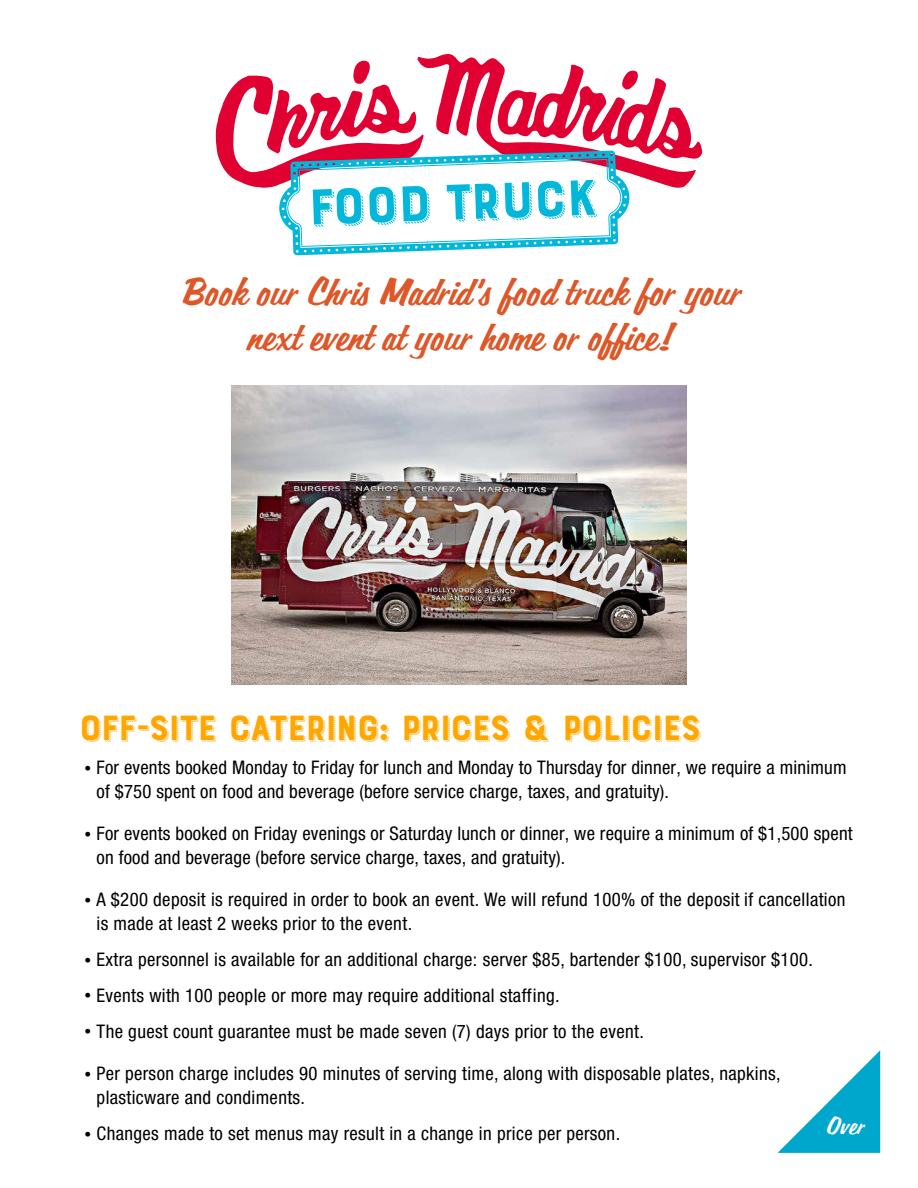
<style>
.page{position:relative;width:918px;height:1188px;background:#fff}
.page>*{position:absolute;margin:0;border:0;box-sizing:border-box;transform-origin:0 0}
.t1{font:52.8px "Bourton Drop Stripes A";color:#03b7da}
.t2{font:39px/45px "Filmotype Lakeside";color:#dd5728;text-align:center}
.t3{font:36.9px "Bourton Drop Stripes A";letter-spacing:-.03em;color:#ffa700}
.t4{font:24.45px "Filmotype Lakeside";color:#fff}
.t5{font:18.75px/24px "Helvetica Neue LT 57 Cn";letter-spacing:.02em;color:#000}
.t6{font:13.5px "Helvetica Neue LT 57 Cn";color:#000}
</style>
<div class="page">
<svg style="left:216px;top:54px;width:486px;height:134px"></svg>
<svg style="left:279px;top:151px;width:351px;height:104px"></svg>
<svg style="left:778px;top:1050px;width:102px;height:103px"></svg>
<img style="left:232px;top:386px;width:454px;height:298px">
<h1 class="t1" style="left:307px;top:175px;width:290px;rotate:-2deg">Food Truck</h1>
<h2 class="t2" style="left:179px;top:270px;width:562px">Book our Chris Madrid’s food truck for your next event at your home or office!</h2>
<h3 class="t3" style="left:79px;top:705px;width:624px">OFF-SITE CATERING: PRICES &amp; POLICIES</h3>
<p class="t5" style="left:97px;top:756px;width:752px">For events booked Monday to Friday for lunch and Monday to Thursday for dinner, we require a minimum of $750 spent on food and beverage (before service charge, taxes, and gratuity).</p>
<p class="t5" style="left:97px;top:822px;width:758px">For events booked on Friday evenings or Saturday lunch or dinner, we require a minimum of $1,500 spent on food and beverage (before service charge, taxes, and gratuity).</p>
<p class="t5" style="left:97px;top:888px;width:750px">A $200 deposit is required in order to book an event. We will refund 100% of the deposit if cancellation is made at least 2 weeks prior to the event.</p>
<p class="t5" style="left:97px;top:942px;width:718px;line-height:36px">Extra personnel is available for an additional charge: server $85, bartender $100, supervisor $100.<br>Events with 100 people or more may require additional staffing.<br>The guest count guarantee must be made seven (7) days prior to the event.</p>
<p class="t5" style="left:97px;top:1062px;width:685px">Per person charge includes 90 minutes of serving time, along with disposable plates, napkins, plasticware and condiments.</p>
<p class="t5" style="left:97px;top:1122px;width:525px">Changes made to set menus may result in a change in price per person.</p>
<p class="t6" style="left:84px;top:761px;width:8px">•</p>
<p class="t6" style="left:84px;top:826px;width:8px">•</p>
<p class="t6" style="left:84px;top:892px;width:8px">•</p>
<p class="t6" style="left:84px;top:952px;width:8px">•</p>
<p class="t6" style="left:84px;top:987px;width:8px">•</p>
<p class="t6" style="left:84px;top:1023px;width:8px">•</p>
<p class="t6" style="left:84px;top:1066px;width:8px">•</p>
<h3 class="t4" style="left:826px;top:1110px;width:39px">Over</h3>
<p class="t6" style="left:84px;top:1126px;width:8px">•</p>
</div>
